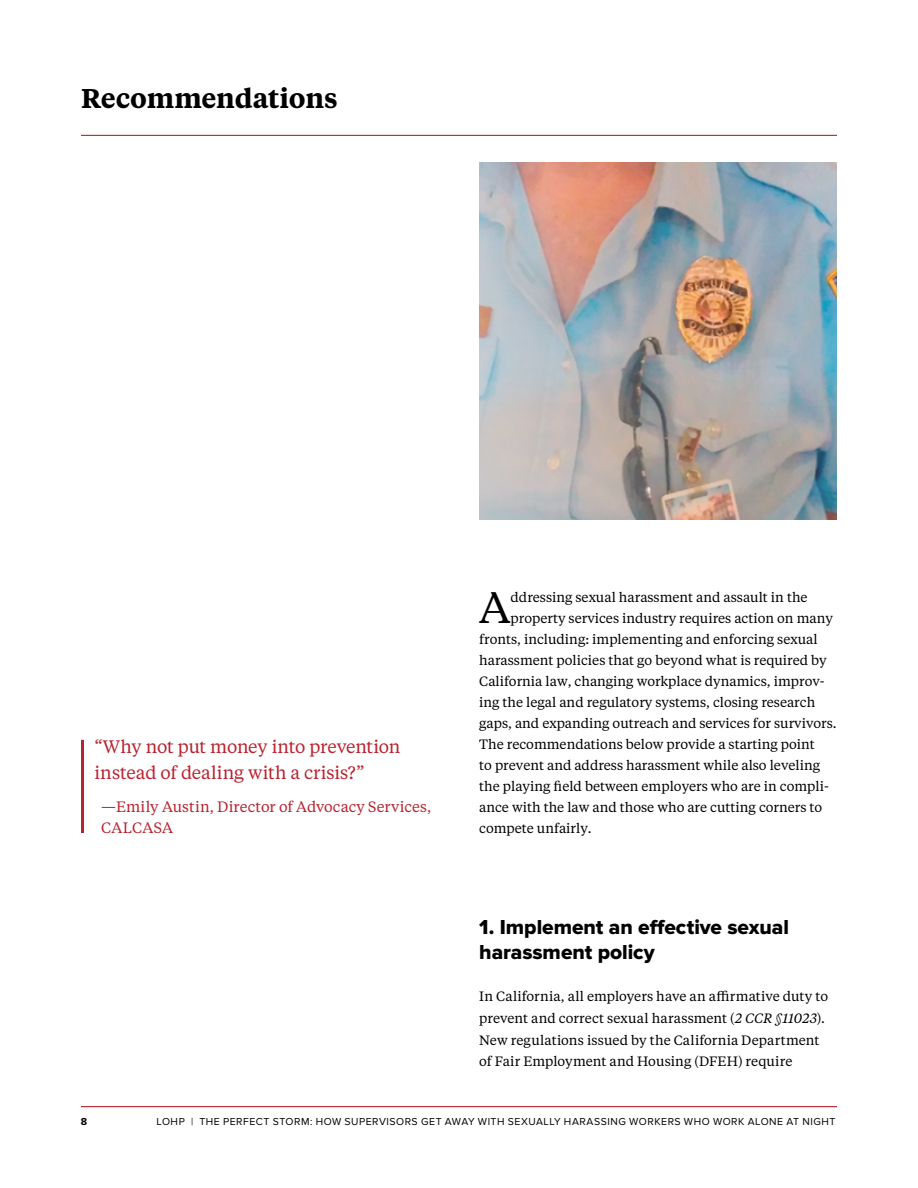
<style>
.page{position:relative;width:918px;height:1188px;background:#fff}
.page>*{position:absolute;margin:0;border:0;box-sizing:border-box;transform-origin:0 0}
.t1{font:43.35px "Tiempos Text";color:#000}
.t2{font:600 27px "Tiempos Text";letter-spacing:-.01em;color:#000}
.t3{font:21px/25.2px "Proxima Nova Extrabld";color:#000}
.t4{font:18px/25.5px "Tiempos Text";letter-spacing:-.01em;color:#b8232f}
.t5{font:15px/21px "Tiempos Text";letter-spacing:.01em;color:#b8232f}
.t6{font:13.5px/21.8px "Tiempos Text";color:#000}
.t7{font:10.5px "Proxima Nova";letter-spacing:.05em;color:#000}
.t8{font:700 10.5px "Proxima Nova";color:#000}
.s1{font-style:italic}
</style>
<div class="page">
<hr style="left:81px;top:1106px;width:756px;height:1px;background:#b8232f">
<hr style="left:81px;top:135px;width:756px;height:1px;background:#b8232f">
<hr style="left:81px;top:740px;width:3px;height:93px;background:#b8232f">
<img style="left:479px;top:162px;width:358px;height:358px">
<h2 class="t2" style="left:81px;top:80px;width:258px">Recommendations</h2>
<h3 class="t4" style="left:94px;top:734px;width:307px">“Why not put money into prevention instead of dealing with a crisis?”</h3>
<p class="t5" style="left:101px;top:796px;width:332px">—Emily Austin, Director of Advocacy Services,<br>CALCASA</p>
<h1 class="t1" style="left:479px;top:579px;width:33px">A</h1>
<p class="t6" style="left:511px;top:586px;width:299px">ddressing sexual harassment and assault in the</p>
<p class="t6" style="left:511px;top:607px;width:324px">property services industry requires action on many</p>
<p class="t6" style="left:479px;top:628px;width:340px">fronts, including: implementing and enforcing sexual</p>
<p class="t6" style="left:479px;top:649px;width:349px">harassment policies that go beyond what is required by</p>
<p class="t6" style="left:479px;top:670px;width:347px">California law, changing workplace dynamics, improv-</p>
<p class="t6" style="left:479px;top:691px;width:338px">ing the legal and regulatory systems, closing research</p>
<p class="t6" style="left:479px;top:712px;width:359px">gaps, and expanding outreach and services for survivors.</p>
<p class="t6" style="left:479px;top:733px;width:337px">The recommendations below provide a starting point</p>
<p class="t6" style="left:479px;top:754px;width:342px">to prevent and address harassment while also leveling</p>
<p class="t6" style="left:479px;top:775px;width:351px">the playing field between employers who are in compli-</p>
<p class="t6" style="left:479px;top:796px;width:345px">ance with the law and those who are cutting corners to</p>
<p class="t6" style="left:479px;top:817px;width:114px">compete unfairly.</p>
<h3 class="t3" style="left:479px;top:915px;width:311px">1. Implement an effective sexual harassment policy</h3>
<p class="t6" style="left:479px;top:985px;width:351px">In California, all employers have an affirmative duty to prevent and correct sexual harassment (<span class="s1">2 CCR §11023</span>).<br>New regulations issued by the California Department of Fair Employment and Housing (DFEH) require</p>
<p class="t8" style="left:81px;top:1115px;width:8px">8</p>
<p class="t7" style="left:157px;top:1115px;width:680px">LOHP | THE PERFECT STORM: HOW SUPERVISORS GET AWAY WITH SEXUALLY HARASSING WORKERS WHO WORK ALONE AT NIGHT</p>
</div>
